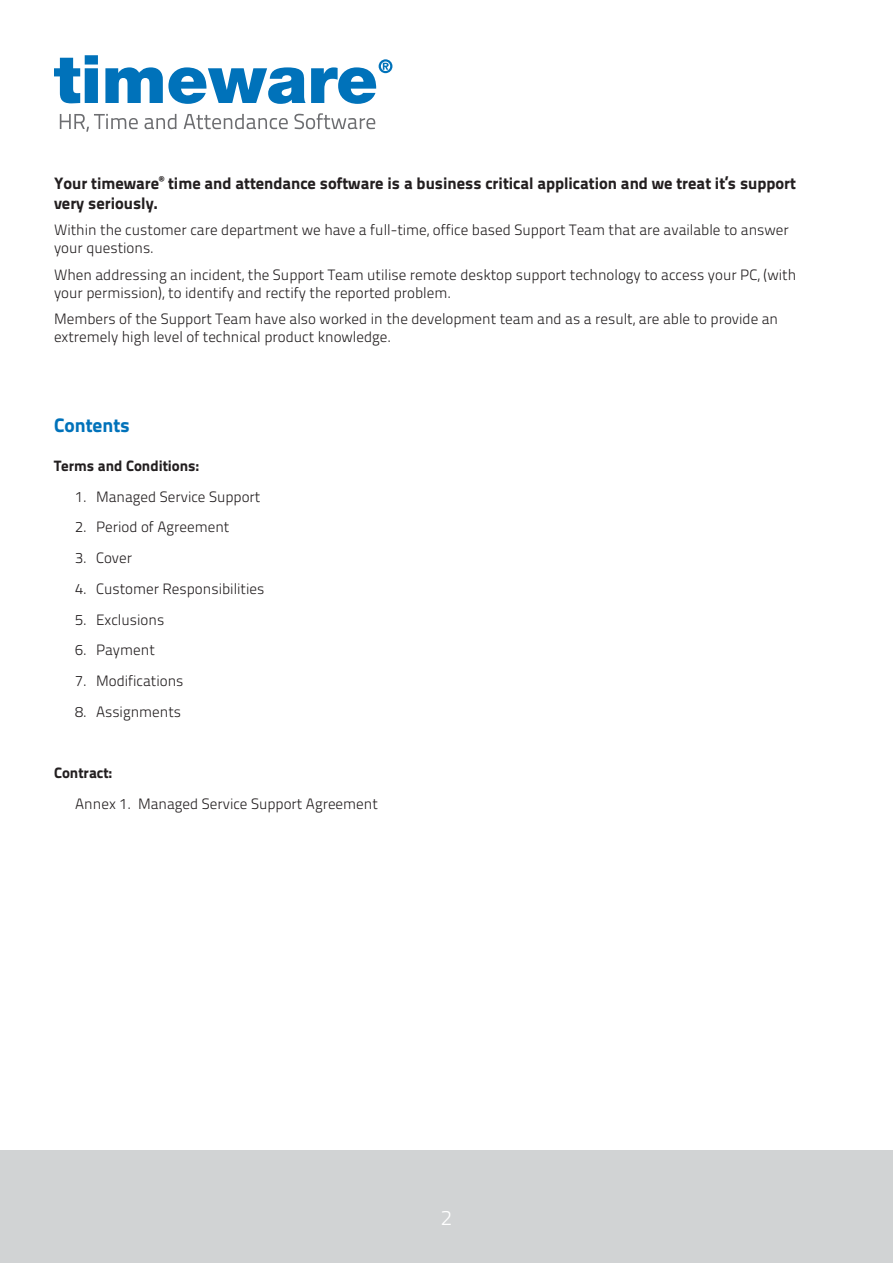
<style>
.page{position:relative;width:893px;height:1263px;background:#fff}
.page>*{position:absolute;margin:0;border:0;box-sizing:border-box;transform-origin:0 0}
.t1{font:21px "Titillium Text 22 L 250 wt";color:#fff}
.t2{font:19.5px "Titillium Text 22 L 999 wt";color:#0072ba}
.t3{font:16.5px/19.8px "Titillium Text 22 L 999 wt";color:#231f20}
.t4{font:15px/18px "Titillium Text 22 L 250 wt";color:#231f20}
.t5{font:15px "Titillium Text 22 L 999 wt";color:#231f20}
</style>
<div class="page">
<div style="left:0;top:1150px;width:893px;height:113px;background:#d1d3d4"></div>
<svg style="left:54px;top:55px;width:338px;height:49px"></svg>
<svg style="left:60px;top:113px;width:315px;height:19px"></svg>
<p class="t3" style="left:54px;top:172px;width:743px">Your timeware<sup>®</sup> time and attendance software is a business critical application and we treat it’s support very seriously.</p>
<p class="t4" style="left:54px;top:220px;width:736px">Within the customer care department we have a full-time, office based Support Team that are available to answer your questions.</p>
<p class="t4" style="left:54px;top:264px;width:744px">When addressing an incident, the Support Team utilise remote desktop support technology to access your PC, (with your permission), to identify and rectify the reported problem.</p>
<p class="t4" style="left:54px;top:309px;width:726px">Members of the Support Team have also worked in the development team and as a result, are able to provide an extremely high level of technical product knowledge.</p>
<p class="t2" style="left:54px;top:409px;width:77px">Contents</p>
<p class="t5" style="left:54px;top:454px;width:147px">Terms and Conditions:</p>
<p class="t4" style="left:75px;top:487px;width:187px">1. Managed Service Support</p>
<p class="t4" style="left:75px;top:517px;width:156px">2. Period of Agreement</p>
<p class="t4" style="left:75px;top:548px;width:58px">3. Cover</p>
<p class="t4" style="left:75px;top:579px;width:191px">4. Customer Responsibilities</p>
<p class="t4" style="left:75px;top:610px;width:91px">5. Exclusions</p>
<p class="t4" style="left:75px;top:640px;width:81px">6. Payment</p>
<p class="t4" style="left:75px;top:671px;width:110px">7. Modifications</p>
<p class="t4" style="left:75px;top:702px;width:107px">8. Assignments</p>
<p class="t5" style="left:54px;top:761px;width:60px">Contract:</p>
<p class="t4" style="left:75px;top:794px;width:304px">Annex 1. Managed Service Support Agreement</p>
<p class="t1" style="left:441px;top:1202px;width:13px">2</p>
</div>
